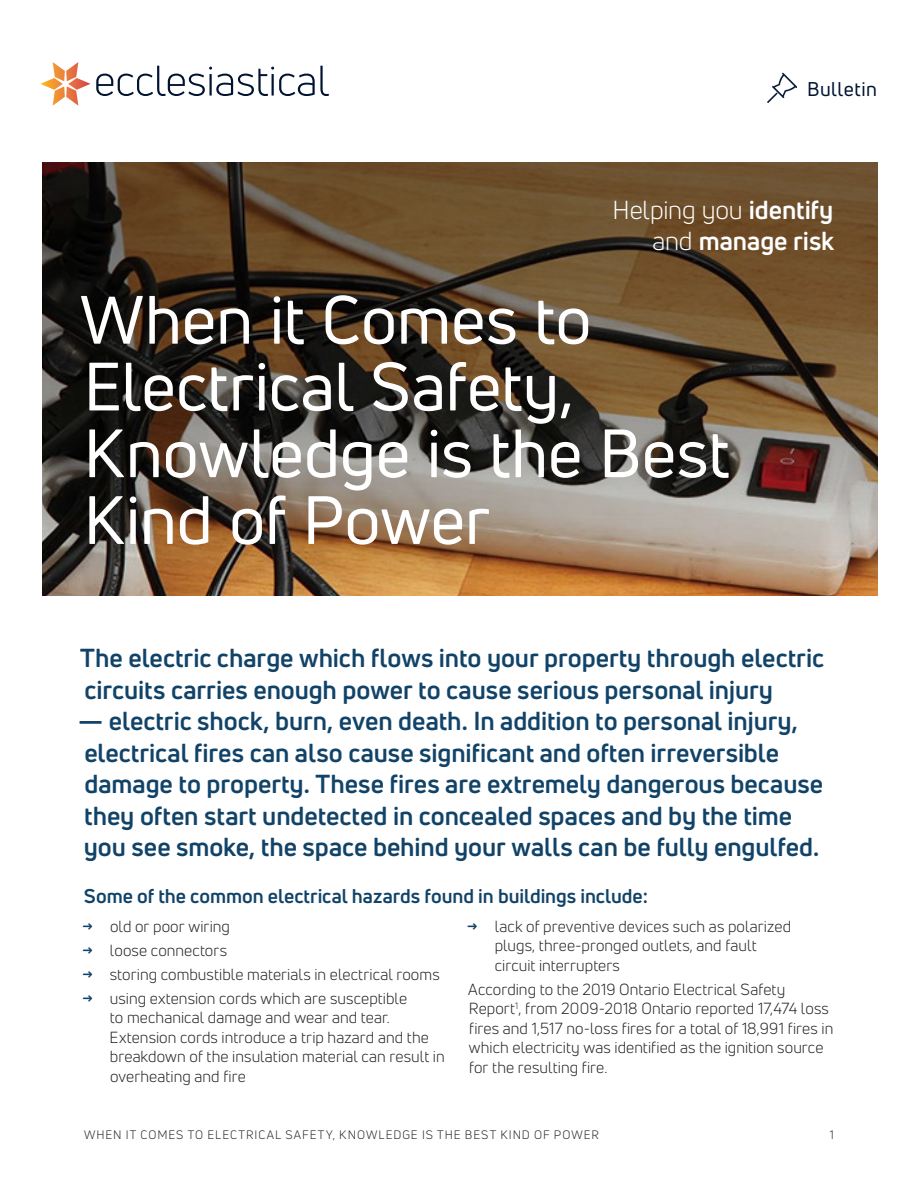
<style>
.page{position:relative;width:918px;height:1188px;background:#fff}
.page>*{position:absolute;margin:0;border:0;box-sizing:border-box;transform-origin:0 0}
.t1{font:66.75px/66.8px "Uni Neue";letter-spacing:-.005em;color:#fff}
.t2{font:700 25.5px/31.5px "Uni Neue";letter-spacing:-.005em;color:#114368}
.t3{font:700 25.5px/31.5px "Uni Neue";letter-spacing:-.005em;color:#fff;text-align:right}
.t4{font:700 19.5px "Uni Neue";letter-spacing:-.005em;color:#114368}
.t5{font:19.5px "Uni Neue";letter-spacing:.03em;color:#001432}
.t6{font:15.75px/19.5px "Uni Neue";letter-spacing:.005em;color:#231f20}
.t7{font:12px "Uni Neue";letter-spacing:.085em;color:#231f20}
.s1{font-weight:400}
.s2{font-weight:700;color:#114368}
</style>
<div class="page">
<img style="left:43px;top:162px;width:834px;height:432px">
<svg style="left:41px;top:62px;width:288px;height:44px"></svg>
<img style="left:767px;top:73px;width:30px;height:29px">
<p class="t5" style="left:807px;top:77px;width:72px">Bulletin</p>
<p class="t3" style="left:613px;top:194px;width:223px"><span class="s1">Helping you</span> identify <span class="s1">and</span> manage risk</p>
<h1 class="t1" style="left:80px;top:286px;width:651px">When it Comes to<br>Electrical Safety,<br>Knowledge is the Best<br>Kind of Power</h1>
<h2 class="t2" style="left:80px;top:642px;width:745px">The electric charge which flows into your property through electric circuits carries enough power to cause serious personal injury</h2>
<h2 class="t2" style="left:78px;top:705px;width:747px">— electric shock, burn, even death. In addition to personal injury, electrical fires can also cause significant and often irreversible damage to property. These fires are extremely dangerous because they often start undetected in concealed spaces and by the time you see smoke, the space behind your walls can be fully engulfed.</h2>
<p class="t4" style="left:84px;top:883px;width:566px">Some of the common electrical hazards found in buildings include:</p>
<p class="t6" style="left:82px;top:916px;width:149px"><span class="s2">→</span> old or poor wiring</p>
<p class="t6" style="left:82px;top:940px;width:146px"><span class="s2">→</span> loose connectors</p>
<p class="t6" style="left:82px;top:964px;width:359px"><span class="s2">→</span> storing combustible materials in electrical rooms</p>
<p class="t6" style="left:110px;top:988px;width:337px;text-indent:-27px"><span class="s2">→</span> using extension cords which are susceptible<br>to mechanical damage and wear and tear.<br>Extension cords introduce a trip hazard and the breakdown of the insulation material can result in overheating and fire</p>
<p class="t6" style="left:495px;top:916px;width:298px;text-indent:-28px"><span class="s2">→</span> lack of preventive devices such as polarized plugs, three-pronged outlets, and fault circuit interrupters</p>
<p class="t6" style="left:468px;top:979px;width:367px">According to the 2019 Ontario Electrical Safety Report<sup>1</sup>, from 2009-2018 Ontario reported 17,474 loss fires and 1,517 no-loss fires for a total of 18,991 fires in which electricity was identified as the ignition source for the resulting fire.</p>
<p class="t7" style="left:84px;top:1127px;width:517px">WHEN IT COMES TO ELECTRICAL SAFETY, KNOWLEDGE IS THE BEST KIND OF POWER</p>
<p class="t7" style="left:830px;top:1127px;width:6px">1</p>
</div>
